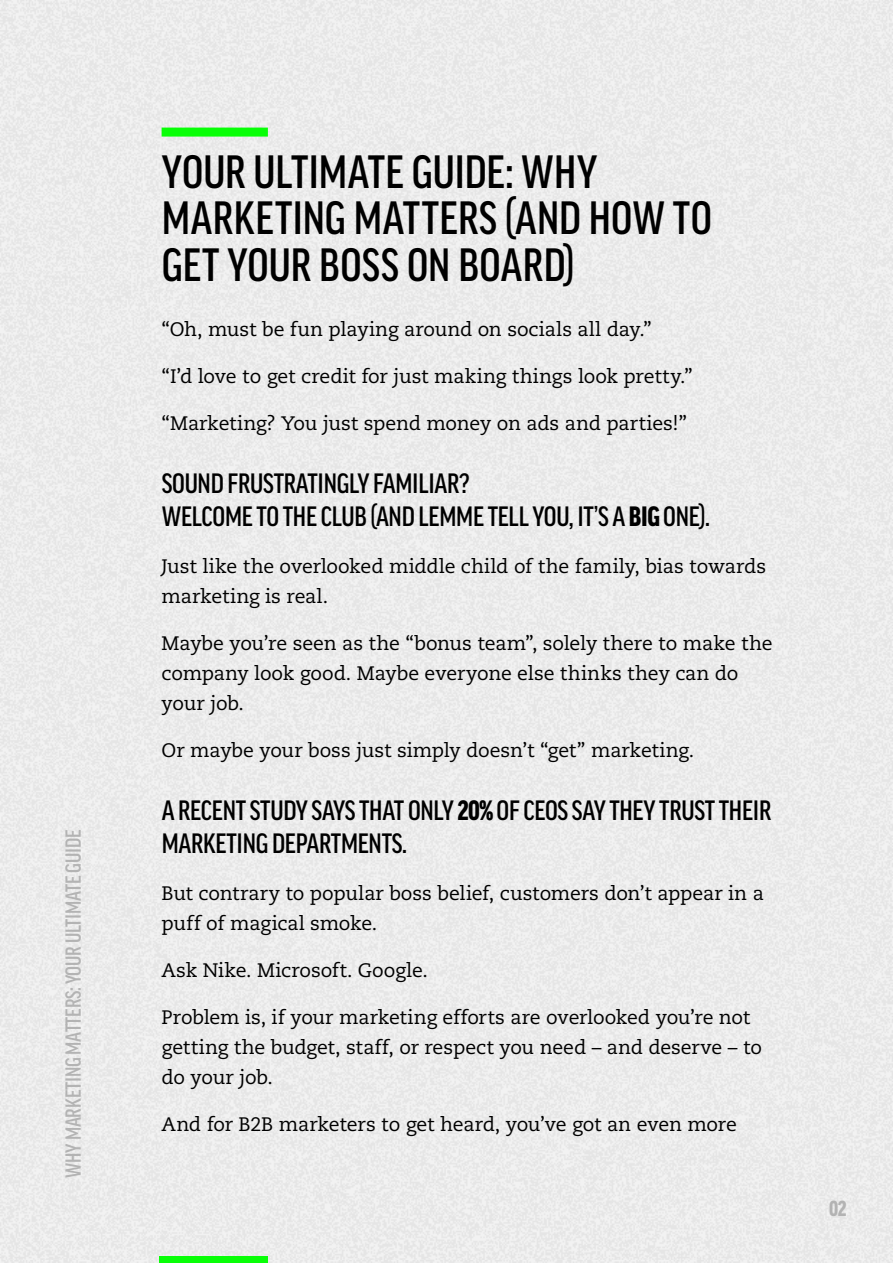
<style>
.page{position:relative;width:893px;height:1263px;background:#fff}
.page>*{position:absolute;margin:0;border:0;box-sizing:border-box;transform-origin:0 0}
.t1{font:500 condensed 45px/46.5px "Good Pro";letter-spacing:.005em;color:#000}
.t2{font:500 condensed 27px/33px "Good Pro";letter-spacing:-.01em;color:#000}
.t3{font:500 condensed 21px "Good Pro";letter-spacing:-.01em;color:#b3b3b3}
.t4{font:900 condensed 21px "Good Pro";color:#b3b3b3}
.t5{font:19.5px/30px "Caecilia LT Pro 55 Roman";letter-spacing:-.005em;color:#000}
.s1{font-weight:900}
</style>
<div class="page">
<div style="left:0;top:0;width:893px;height:1260px;background:#ebebeb"></div>
<hr style="left:0;top:1260px;width:893px;height:3px;background:#ebebeb">
<div style="left:159px;top:1256px;width:109px;height:7px;background:#08ff07"></div>
<div style="left:162px;top:128px;width:106px;height:9px;background:#08ff07"></div>
<p class="t3" style="left:62px;top:1178px;width:350px;rotate:-90deg">WHY MARKETING MATTERS: YOUR ULTIMATE GUIDE</p>
<h1 class="t1" style="left:162px;top:148px;width:552px">YOUR ULTIMATE GUIDE: WHY<br>MARKETING MATTERS (AND HOW TO<br>GET YOUR BOSS ON BOARD)</h1>
<p class="t5" style="left:162px;top:314px;width:492px">“Oh, must be fun playing around on socials all day.”</p>
<p class="t5" style="left:162px;top:361px;width:533px">“I’d love to get credit for just making things look pretty.”</p>
<p class="t5" style="left:162px;top:408px;width:527px">“Marketing? You just spend money on ads and parties!”</p>
<h2 class="t2" style="left:162px;top:467px;width:550px">SOUND FRUSTRATINGLY FAMILIAR?<br>WELCOME TO THE CLUB (AND LEMME TELL YOU, IT’S A <span class="s1">BIG</span> ONE).</h2>
<p class="t5" style="left:162px;top:551px;width:606px">Just like the overlooked middle child of the family, bias towards marketing is real.</p>
<p class="t5" style="left:162px;top:628px;width:612px">Maybe you’re seen as the “bonus team”, solely there to make the company look good. Maybe everyone else thinks they can do your job.</p>
<p class="t5" style="left:162px;top:735px;width:534px">Or maybe your boss just simply doesn’t “get” marketing.</p>
<h2 class="t2" style="left:162px;top:794px;width:611px">A RECENT STUDY SAYS THAT ONLY <span class="s1">20%</span> OF CEOS SAY THEY TRUST THEIR<br>MARKETING DEPARTMENTS.</h2>
<p class="t5" style="left:162px;top:878px;width:604px">But contrary to popular boss belief, customers don’t appear in a puff of magical smoke.</p>
<p class="t5" style="left:162px;top:955px;width:268px">Ask Nike. Microsoft. Google.</p>
<p class="t5" style="left:162px;top:1002px;width:602px">Problem is, if your marketing efforts are overlooked you’re not getting the budget, staff, or respect you need – and deserve – to do your job.</p>
<p class="t5" style="left:162px;top:1109px;width:577px">And for B2B marketers to get heard, you’ve got an even more</p>
<p class="t4" style="left:829px;top:1197px;width:19px">02</p>
</div>
